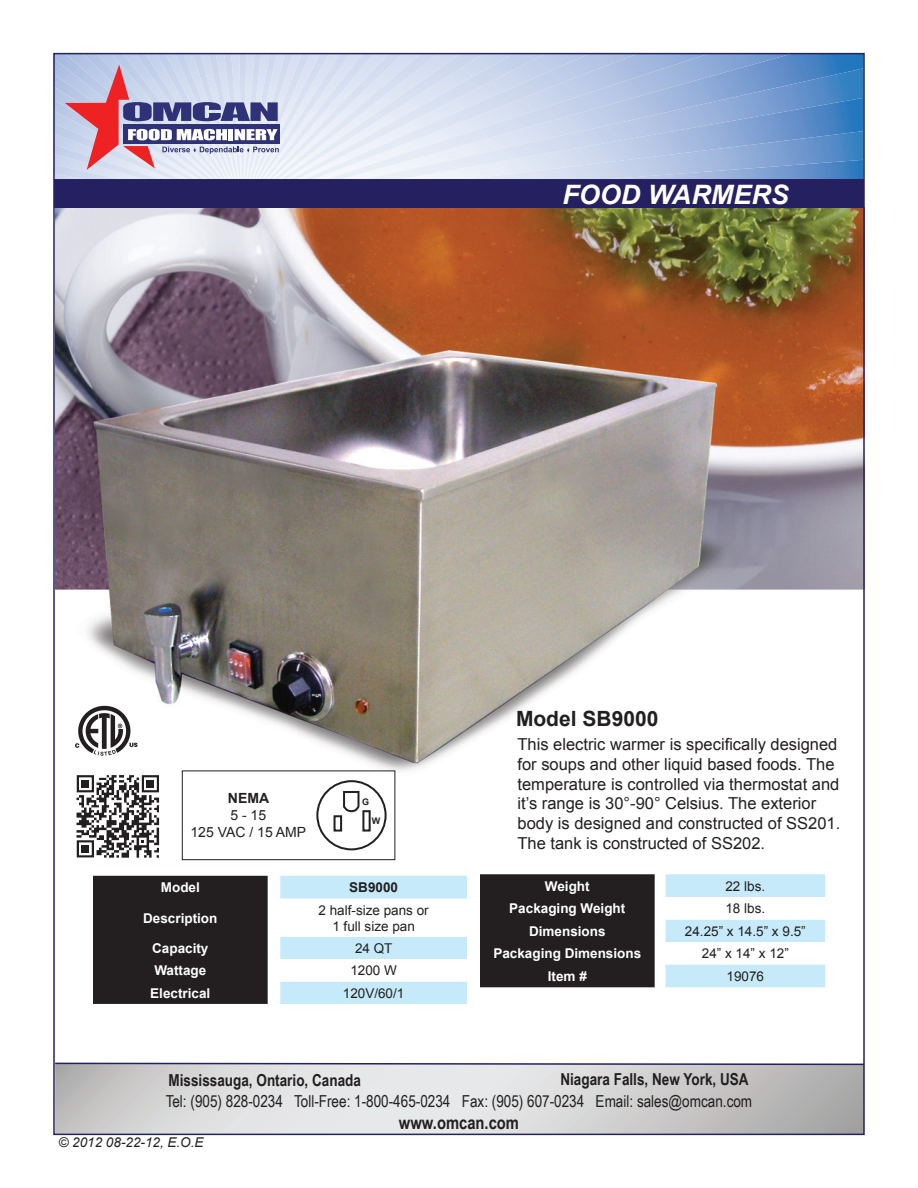
<style>
.page{position:relative;width:918px;height:1188px;background:#fff}
.page>*{position:absolute;margin:0;border:0;box-sizing:border-box;transform-origin:0 0}
.t1{font:italic 700 26.7px "Arial";color:#fff}
.t2{font:700 21px "Arial";color:#231f20}
.t3{font:700 18px "Arial Narrow";color:#231f20}
.t4{font:16.5px/19.8px "Arial";color:#231f20}
.t5{font:16.5px "Arial Narrow";color:#231f20}
.t6{font:700 16.5px "Arial Narrow";color:#231f20}
.t7{font:13.95px/16.8px "Arial";color:#231f20;text-align:center}
.t8{font:700 13.95px "Arial";color:#231f20}
.t9{font:700 13.5px "Arial";color:#fff}
.t10{font:13.5px "Arial";color:#231f20}
.t11{font:italic 13.5px "Arial";color:#231f20}
.t12{font:700 13.5px "Arial";color:#231f20}
.t13{font:700 9px "Arial";color:#231f20}
</style>
<div class="page">
<img style="left:56px;top:208px;width:806px;height:606px">
<svg style="left:56px;top:1066px;width:806px;height:66px;background:#d3d3d3"></svg>
<div style="left:55px;top:179px;width:809px;height:29px;background:#252161"></div>
<svg style="left:56px;top:56px;width:806px;height:123px;background:#b7c2de"></svg>
<svg style="left:56px;top:1062px;width:806px;height:4px"></svg>
<div style="left:93px;top:876px;width:175px;height:128px;background:#231f20"></div>
<svg style="left:280px;top:876px;width:187px;height:128px"></svg>
<div style="left:480px;top:874px;width:175px;height:113px;background:#231f20"></div>
<svg style="left:666px;top:874px;width:159px;height:113px"></svg>
<img style="left:74px;top:705px;width:65px;height:53px">
<svg style="left:315px;top:779px;width:73px;height:72px"></svg>
<div style="left:182px;top:770px;width:213px;height:90px;border:1px solid #231f20"></div>
<svg style="left:74px;top:773px;width:88px;height:85px"></svg>
<p class="t1" style="left:562px;top:177px;width:228px">FOOD WARMERS</p>
<p class="t8" style="left:228px;top:789px;width:43px">NEMA</p>
<p class="t13" style="left:362px;top:796px;width:9px">G</p>
<p class="t7" style="left:190px;top:807px;width:117px">5 - 15<br>125 VAC / 15 AMP</p>
<p class="t13" style="left:372px;top:815px;width:10px">W</p>
<p class="t9" style="left:161px;top:878px;width:41px">Model</p>
<p class="t12" style="left:349px;top:878px;width:50px">SB9000</p>
<p class="t9" style="left:143px;top:909px;width:76px">Description</p>
<p class="t10" style="left:318px;top:901px;width:112px">2 half-size pans or</p>
<p class="t10" style="left:332px;top:917px;width:84px">1 full size pan</p>
<p class="t9" style="left:152px;top:939px;width:58px">Capacity</p>
<p class="t10" style="left:355px;top:939px;width:39px">24 QT</p>
<p class="t9" style="left:154px;top:961px;width:54px">Wattage</p>
<p class="t10" style="left:350px;top:962px;width:48px">1200 W</p>
<p class="t9" style="left:150px;top:984px;width:62px">Electrical</p>
<p class="t10" style="left:343px;top:984px;width:63px">120V/60/1</p>
<p class="t2" style="left:516px;top:705px;width:144px">Model SB9000</p>
<p class="t4" style="left:518px;top:734px;width:324px">This electric warmer is specifically designed for soups and other liquid based foods. The temperature is controlled via thermostat and it’s range is 30°-90° Celsius. The exterior body is designed and constructed of SS201.<br>The tank is constructed of SS202.</p>
<p class="t9" style="left:545px;top:877px;width:46px">Weight</p>
<p class="t10" style="left:725px;top:877px;width:41px">22 lbs.</p>
<p class="t9" style="left:509px;top:900px;width:118px">Packaging Weight</p>
<p class="t10" style="left:725px;top:900px;width:41px">18 lbs.</p>
<p class="t9" style="left:529px;top:922px;width:78px">Dimensions</p>
<p class="t10" style="left:685px;top:922px;width:122px">24.25” x 14.5” x 9.5”</p>
<p class="t9" style="left:493px;top:944px;width:149px">Packaging Dimensions</p>
<p class="t10" style="left:702px;top:945px;width:89px">24” x 14” x 12”</p>
<p class="t9" style="left:548px;top:967px;width:41px">Item #</p>
<p class="t10" style="left:727px;top:967px;width:39px">19076</p>
<p class="t6" style="left:168px;top:1068px;width:194px">Mississauga, Ontario, Canada</p>
<p class="t6" style="left:560px;top:1067px;width:190px">Niagara Falls, New York, USA</p>
<p class="t5" style="left:166px;top:1089px;width:588px">Tel: (905) 828-0234 Toll-Free: 1-800-465-0234 Fax: (905) 607-0234 Email: sales@omcan.com</p>
<p class="t3" style="left:399px;top:1109px;width:122px">www.omcan.com</p>
<p class="t11" style="left:59px;top:1134px;width:147px">© 2012 08-22-12, E.O.E</p>
</div>
